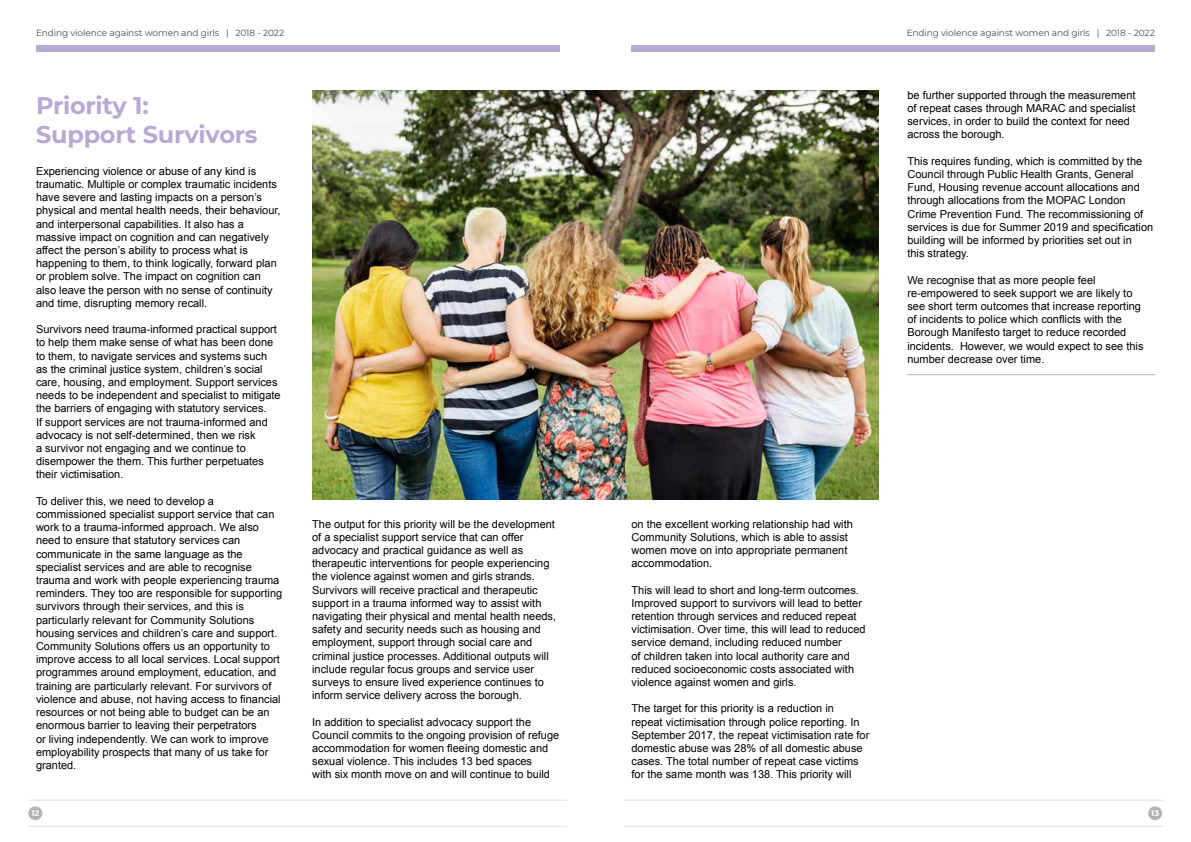
<style>
.page{position:relative;width:1191px;height:842px;background:#fff}
.page>*{position:absolute;margin:0;border:0;box-sizing:border-box;transform-origin:0 0}
.t1{font:700 24px/28.8px "Montserrat";letter-spacing:-.01em;color:#b8a9d3}
.t2{font:11px/13.2px "Arial";color:#000}
.t3{font:9px "Montserrat";letter-spacing:-.01em;color:#4a4a49}
.t4{font:700 8px "Montserrat";color:#fff}
</style>
<div class="page">
<img style="left:312px;top:91px;width:566px;height:409px">
<hr style="left:907px;top:374px;width:248px;height:1px;background:#b8a9d3">
<hr style="left:28px;top:800px;width:539px;height:1px;background:#b8a9d3">
<hr style="left:28px;top:826px;width:539px;height:1px;background:#b8a9d3">
<div style="left:28px;top:806px;width:14px;height:14px;background:#b3b2b2;border-radius:50%"></div>
<hr style="left:624px;top:800px;width:538px;height:1px;background:#b8a9d3">
<hr style="left:624px;top:826px;width:538px;height:1px;background:#b8a9d3">
<div style="left:1148px;top:806px;width:14px;height:14px;background:#b3b2b2;border-radius:50%"></div>
<div style="left:36px;top:45px;width:523px;height:7px;background:#b8a9d3"></div>
<div style="left:631px;top:45px;width:524px;height:7px;background:#b8a9d3"></div>
<p class="t3" style="left:36px;top:27px;width:250px">Ending violence against women and girls | 2018 - 2022</p>
<p class="t3" style="left:906px;top:27px;width:250px">Ending violence against women and girls | 2018 - 2022</p>
<h1 class="t1" style="left:36px;top:90px;width:223px">Priority 1:<br>Support Survivors</h1>
<p class="t2" style="left:36px;top:164px;width:246px">Experiencing violence or abuse of any kind is traumatic. Multiple or complex traumatic incidents have severe and lasting impacts on a person’s physical and mental health needs, their behaviour, and interpersonal capabilities. It also has a massive impact on cognition and can negatively affect the person’s ability to process what is happening to them, to think logically, forward plan or problem solve. The impact on cognition can also leave the person with no sense of continuity and time, disrupting memory recall.</p>
<p class="t2" style="left:36px;top:323px;width:246px">Survivors need trauma-informed practical support to help them make sense of what has been done to them, to navigate services and systems such as the criminal justice system, children’s social care, housing, and employment. Support services needs to be independent and specialist to mitigate the barriers of engaging with statutory services.<br>If support services are not trauma-informed and advocacy is not self-determined, then we risk<br>a survivor not engaging and we continue to disempower the them. This further perpetuates their victimisation.</p>
<p class="t2" style="left:36px;top:494px;width:248px">To deliver this, we need to develop a commissioned specialist support service that can work to a trauma-informed approach. We also need to ensure that statutory services can communicate in the same language as the specialist services and are able to recognise trauma and work with people experiencing trauma reminders. They too are responsible for supporting survivors through their services, and this is particularly relevant for Community Solutions housing services and children’s care and support.<br>Community Solutions offers us an opportunity to improve access to all local services. Local support programmes around employment, education, and training are particularly relevant. For survivors of violence and abuse, not having access to financial resources or not being able to budget can be an enormous barrier to leaving their perpetrators<br>or living independently. We can work to improve employability prospects that many of us take for granted.</p>
<p class="t2" style="left:312px;top:517px;width:245px">The output for this priority will be the development of a specialist support service that can offer advocacy and practical guidance as well as therapeutic interventions for people experiencing the violence against women and girls strands.<br>Survivors will receive practical and therapeutic support in a trauma informed way to assist with navigating their physical and mental health needs, safety and security needs such as housing and employment, support through social care and criminal justice processes. Additional outputs will include regular focus groups and service user surveys to ensure lived experience continues to inform service delivery across the borough.</p>
<p class="t2" style="left:312px;top:715px;width:248px">In addition to specialist advocacy support the Council commits to the ongoing provision of refuge accommodation for women fleeing domestic and sexual violence. This includes 13 bed spaces<br>with six month move on and will continue to build</p>
<p class="t2" style="left:907px;top:88px;width:230px">be further supported through the measurement of repeat cases through MARAC and specialist services, in order to build the context for need across the borough.</p>
<p class="t2" style="left:907px;top:154px;width:247px">This requires funding, which is committed by the Council through Public Health Grants, General Fund, Housing revenue account allocations and through allocations from the MOPAC London Crime Prevention Fund. The recommissioning of services is due for Summer 2019 and specification building will be informed by priorities set out in<br>this strategy.</p>
<p class="t2" style="left:907px;top:273px;width:238px">We recognise that as more people feel re-empowered to seek support we are likely to see short term outcomes that increase reporting of incidents to police which conflicts with the Borough Manifesto target to reduce recorded incidents. However, we would expect to see this number decrease over time.</p>
<p class="t2" style="left:631px;top:517px;width:223px">on the excellent working relationship had with Community Solutions, which is able to assist women move on into appropriate permanent accommodation.</p>
<p class="t2" style="left:631px;top:583px;width:236px">This will lead to short and long-term outcomes.<br>Improved support to survivors will lead to better retention through services and reduced repeat victimisation. Over time, this will lead to reduced service demand, including reduced number<br>of children taken into local authority care and reduced socioeconomic costs associated with violence against women and girls.</p>
<p class="t2" style="left:631px;top:702px;width:239px">The target for this priority is a reduction in<br>repeat victimisation through police reporting. In September 2017, the repeat victimisation rate for domestic abuse was 28% of all domestic abuse cases. The total number of repeat case victims for the same month was 138. This priority will</p>
<p class="t4" style="left:31px;top:807px;width:9px">12</p>
<p class="t4" style="left:1151px;top:807px;width:9px">13</p>
</div>
